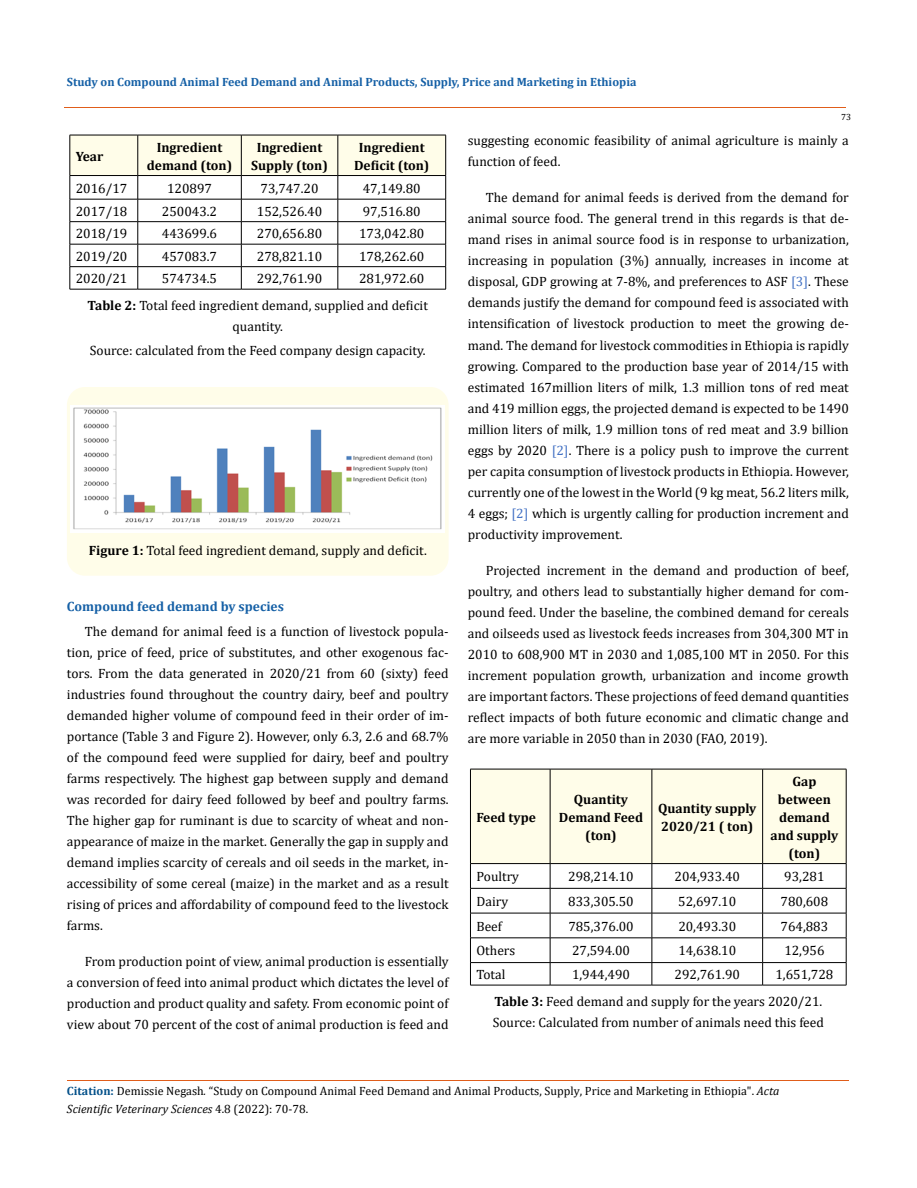
<style>
.page{position:relative;width:917px;height:1188px;background:#fff}
.page>*{position:absolute;margin:0;border:0;box-sizing:border-box;transform-origin:0 0}
.t1{font:13.5px/21px "Cambria";color:#000;text-align:justify}
.t2{font:700 13.5px/18px "Cambria";color:#000;text-align:center}
.t3{font:700 13.5px "Cambria";color:#1560a6}
.t4{font:12px/18px "Cambria";color:#000}
.t5{font:700 12px "Cambria";color:#1560a6}
.t6{font:9px "Cambria";color:#000}
.s1{font-weight:700}
.s2{color:#4472c4}
.s3{font-weight:700;color:#035089}
.s4{font-style:italic}
</style>
<div class="page">
<div style="left:67px;top:387px;width:381px;height:189px;background:#fffde9;border-radius:18px"></div>
<svg style="left:70px;top:135px;width:376px;height:154px"></svg>
<hr style="left:70px;top:289px;width:68px;height:1px;background:#000">
<hr style="left:138px;top:289px;width:103px;height:1px;background:#000">
<hr style="left:241px;top:289px;width:97px;height:1px;background:#000">
<hr style="left:338px;top:289px;width:108px;height:1px;background:#000">
<img style="left:71px;top:406px;width:374px;height:127px">
<svg style="left:470px;top:769px;width:376px;height:216px"></svg>
<hr style="left:470px;top:985px;width:80px;height:1px;background:#000">
<hr style="left:550px;top:985px;width:102px;height:1px;background:#000">
<hr style="left:652px;top:985px;width:110px;height:1px;background:#000">
<hr style="left:762px;top:985px;width:84px;height:1px;background:#000">
<hr style="left:64px;top:108px;width:781px;height:1px;background:#e05d1a">
<hr style="left:67px;top:1080px;width:781px;height:1px;background:#e05d1a">
<p class="t5" style="left:67px;top:73px;width:571px">Study on Compound Animal Feed Demand and Animal Products, Supply, Price and Marketing in Ethiopia</p>
<p class="t6" style="left:841px;top:112px;width:11px">73</p>
<p class="t2" style="left:76px;top:146px;width:29px">Year</p>
<p class="t2" style="left:147px;top:137px;width:87px">Ingredient demand (ton)</p>
<p class="t2" style="left:251px;top:137px;width:78px">Ingredient<br>Supply (ton)</p>
<p class="t2" style="left:354px;top:137px;width:77px">Ingredient<br>Deficit (ton)</p>
<p class="t1" style="left:76px;top:177px;width:53px">2016/17</p>
<p class="t1" style="left:167px;top:177px;width:46px">120897</p>
<p class="t1" style="left:260px;top:177px;width:59px">73,747.20</p>
<p class="t1" style="left:363px;top:177px;width:59px">47,149.80</p>
<p class="t1" style="left:76px;top:200px;width:53px">2017/18</p>
<p class="t1" style="left:162px;top:200px;width:57px">250043.2</p>
<p class="t1" style="left:257px;top:200px;width:67px">152,526.40</p>
<p class="t1" style="left:363px;top:200px;width:59px">97,516.80</p>
<p class="t1" style="left:76px;top:223px;width:53px">2018/19</p>
<p class="t1" style="left:162px;top:223px;width:57px">443699.6</p>
<p class="t1" style="left:257px;top:223px;width:67px">270,656.80</p>
<p class="t1" style="left:359px;top:223px;width:67px">173,042.80</p>
<p class="t1" style="left:76px;top:245px;width:53px">2019/20</p>
<p class="t1" style="left:162px;top:245px;width:57px">457083.7</p>
<p class="t1" style="left:257px;top:245px;width:67px">278,821.10</p>
<p class="t1" style="left:359px;top:245px;width:67px">178,262.60</p>
<p class="t1" style="left:76px;top:268px;width:53px">2020/21</p>
<p class="t1" style="left:162px;top:268px;width:57px">574734.5</p>
<p class="t1" style="left:257px;top:268px;width:67px">292,761.90</p>
<p class="t1" style="left:87px;top:265px;width:342px;line-height:27.2px;text-align:right">281,972.60<br><span class="s1">Table 2:</span> Total feed ingredient demand, supplied and deficit</p>
<p class="t1" style="left:90px;top:315px;width:337px;line-height:24px;text-align:center">quantity.<br>Source: calculated from the Feed company design capacity.</p>
<p class="t1" style="left:89px;top:540px;width:339px"><span class="s1">Figure 1:</span> Total feed ingredient demand, supply and deficit.</p>
<p class="t3" style="left:67px;top:596px;width:218px">Compound feed demand by species</p>
<p class="t1" style="left:67px;top:621px;width:383px;text-indent:18px">The demand for animal feed is a function of livestock popula&shy;tion, price of feed, price of substitutes, and other exogenous fac&shy;tors. From the data generated in 2020/21 from 60 (sixty) feed industries found throughout the country dairy, beef and poultry demanded higher volume of compound feed in their order of im&shy;portance (Table 3 and Figure 2). However, only 6.3, 2.6 and 68.7% of the compound feed were supplied for dairy, beef and poultry farms respectively. The highest gap between supply and demand was recorded for dairy feed followed by beef and poultry farms.<br>The higher gap for ruminant is due to scarcity of wheat and non&shy;appearance of maize in the market. Generally the gap in supply and demand implies scarcity of cereals and oil seeds in the market, in&shy;accessibility of some cereal (maize) in the market and as a result rising of prices and affordability of compound feed to the livestock farms.</p>
<p class="t1" style="left:67px;top:951px;width:383px;text-indent:18px">From production point of view, animal production is essentially a conversion of feed into animal product which dictates the level of production and product quality and safety. From economic point of view about 70 percent of the cost of animal production is feed and</p>
<p class="t1" style="left:468px;top:130px;width:382px">suggesting economic feasibility of animal agriculture is mainly a function of feed.</p>
<p class="t1" style="left:468px;top:187px;width:382px;text-indent:18px">The demand for animal feeds is derived from the demand for animal source food. The general trend in this regards is that de&shy;mand rises in animal source food is in response to urbanization, increasing in population (3%) annually, increases in income at disposal, GDP growing at 7-8%, and preferences to ASF <span class="s2">[3]</span>. These demands justify the demand for compound feed is associated with intensification of livestock production to meet the growing de&shy;mand. The demand for livestock commodities in Ethiopia is rapidly growing. Compared to the production base year of 2014/15 with estimated 167million liters of milk, 1.3 million tons of red meat and 419 million eggs, the projected demand is expected to be 1490 million liters of milk, 1.9 million tons of red meat and 3.9 billion eggs by 2020 <span class="s2">[2]</span>. There is a policy push to improve the current per capita consumption of livestock products in Ethiopia. However, currently one of the lowest in the World (9 kg meat, 56.2 liters milk, 4 eggs; <span class="s2">[2]</span> which is urgently calling for production increment and productivity improvement.</p>
<p class="t1" style="left:468px;top:559px;width:382px;text-indent:18px">Projected increment in the demand and production of beef, poultry, and others lead to substantially higher demand for com&shy;pound feed. Under the baseline, the combined demand for cereals and oilseeds used as livestock feeds increases from 304,300 MT in 2010 to 608,900 MT in 2030 and 1,085,100 MT in 2050. For this increment population growth, urbanization and income growth are important factors. These projections of feed demand quantities reflect impacts of both future economic and climatic change and are more variable in 2050 than in 2030 (FAO, 2019).</p>
<p class="t2" style="left:476px;top:808px;width:61px">Feed type</p>
<p class="t2" style="left:559px;top:790px;width:86px">Quantity<br>Demand Feed (ton)</p>
<p class="t2" style="left:658px;top:799px;width:100px;text-align:left">Quantity supply<br>2020/21 ( ton)</p>
<p class="t2" style="left:770px;top:772px;width:69px">Gap between demand and supply (ton)</p>
<p class="t1" style="left:476px;top:866px;width:44px">Poultry</p>
<p class="t1" style="left:568px;top:866px;width:67px">298,214.10</p>
<p class="t1" style="left:674px;top:866px;width:67px">204,933.40</p>
<p class="t1" style="left:784px;top:866px;width:42px">93,281</p>
<p class="t1" style="left:476px;top:891px;width:33px">Dairy</p>
<p class="t1" style="left:568px;top:891px;width:67px">833,305.50</p>
<p class="t1" style="left:678px;top:891px;width:59px">52,697.10</p>
<p class="t1" style="left:780px;top:891px;width:49px">780,608</p>
<p class="t1" style="left:476px;top:916px;width:27px">Beef</p>
<p class="t1" style="left:568px;top:916px;width:67px">785,376.00</p>
<p class="t1" style="left:678px;top:916px;width:59px">20,493.30</p>
<p class="t1" style="left:780px;top:916px;width:49px">764,883</p>
<p class="t1" style="left:476px;top:940px;width:40px">Others</p>
<p class="t1" style="left:572px;top:940px;width:59px">27,594.00</p>
<p class="t1" style="left:678px;top:940px;width:59px">14,638.10</p>
<p class="t1" style="left:784px;top:940px;width:42px">12,956</p>
<p class="t1" style="left:476px;top:964px;width:30px">Total</p>
<p class="t1" style="left:572px;top:964px;width:59px">1,944,490</p>
<p class="t1" style="left:674px;top:964px;width:67px">292,761.90</p>
<p class="t1" style="left:494px;top:961px;width:340px;line-height:27.2px;text-indent:281px">1,651,728<br><span class="s1">Table 3:</span> Feed demand and supply for the years 2020/21.</p>
<p class="t1" style="left:492px;top:1012px;width:333px">Source: Calculated from number of animals need this feed</p>
<p class="t4" style="left:67px;top:1082px;width:714px"><span class="s3">Citation:</span> Demissie Negash<span class="s4">.</span> “Study on Compound Animal Feed Demand and Animal Products, Supply, Price and Marketing in Ethiopia". <span class="s4">Acta<br>Scientific Veterinary Sciences</span> 4.8 (2022): 70-78.</p>
</div>
